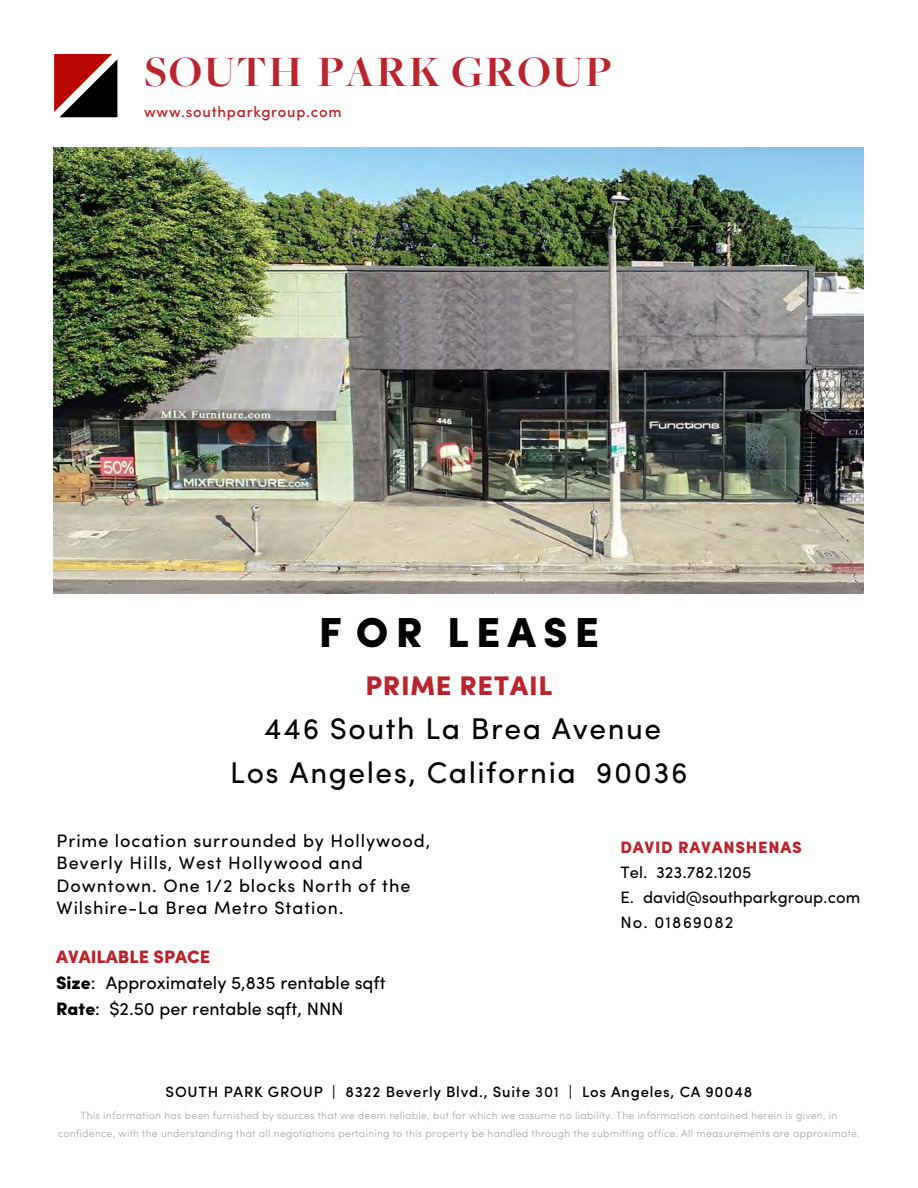
<style>
.page{position:relative;width:918px;height:1188px;background:#fff}
.page>*{position:absolute;margin:0;border:0;box-sizing:border-box;transform-origin:0 0}
.t1{font:700 45px "Freight Big Pro";letter-spacing:.035em;color:#ba242d}
.t2{font:900 42px "Sofia Pro";letter-spacing:.17em;color:#000}
.t3{font:30px/44.8px "Sofia Pro";letter-spacing:.05em;color:#000;text-align:center}
.t4{font:900 27px "Sofia Pro";letter-spacing:.03em;color:#ba242d}
.t5{font:18px/22.5px "Sofia Pro";letter-spacing:.05em;color:#000}
.t6{font:18px/26.2px "Sofia Pro";color:#000}
.t7{font:16.5px/24.9px "Sofia Pro";color:#000}
.t8{font:900 16.5px "Sofia Pro";letter-spacing:.045em;color:#ba242d}
.t9{font:500 15px "Sofia Pro";letter-spacing:.05em;color:#000}
.t10{font:500 15px "Sofia Pro";letter-spacing:.05em;color:#ba242d}
.t11{font:300 10.5px/18.6px "Sofia Pro";letter-spacing:.025em;color:#a7a9ac;text-align:center}
.s1{font-weight:900;color:#b9232c}
.s2{font-weight:900}
.s3{font-weight:400}
</style>
<div class="page">
<svg style="left:54px;top:54px;width:63px;height:63px"></svg>
<img style="left:53px;top:148px;width:811px;height:446px">
<h1 class="t1" style="left:144px;top:42px;width:469px">SOUTH PARK GROUP</h1>
<h3 class="t10" style="left:144px;top:101px;width:199px">www.southparkgroup.com</h3>
<h2 class="t2" style="left:319px;top:600px;width:282px">F OR LEASE</h2>
<h3 class="t4" style="left:365px;top:664px;width:188px">PRIME RETAIL</h3>
<h3 class="t3" style="left:230px;top:704px;width:459px">446 South La Brea Avenue<br>Los Angeles, California 90036</h3>
<h3 class="t5" style="left:57px;top:828px;width:375px">Prime location surrounded by Hollywood, Beverly Hills, West Hollywood and Downtown. One 1/2 blocks North of the Wilshire-La Brea Metro Station.</h3>
<h3 class="t6" style="left:56px;top:942px;width:331px"><span class="s1">AVAILABLE SPACE<br></span><span class="s2">Size</span>: Approximately 5,835 rentable sqft<br><span class="s2">Rate</span>: $2.50 per rentable sqft, NNN</h3>
<h3 class="t8" style="left:621px;top:834px;width:183px">DAVID RAVANSHENAS</h3>
<h3 class="t7" style="left:621px;top:858px;width:241px">Tel. 323.782.1205<br>E. david@southparkgroup.com<br>No. 01869082</h3>
<h3 class="t9" style="left:166px;top:1081px;width:588px">SOUTH PARK GROUP | 8322 Beverly Blvd., Suite <span class="s3">301</span> | Los Angeles, CA 90048</h3>
<p class="t11" style="left:58px;top:1105px;width:803px">This information has been furnished by sources that we deem reliable, but for which we assume no liability. The information contained herein is given, in confidence, with the understanding that all negotiations pertaining to this property be handled through the submitting office. All measurements are approximate.</p>
</div>
